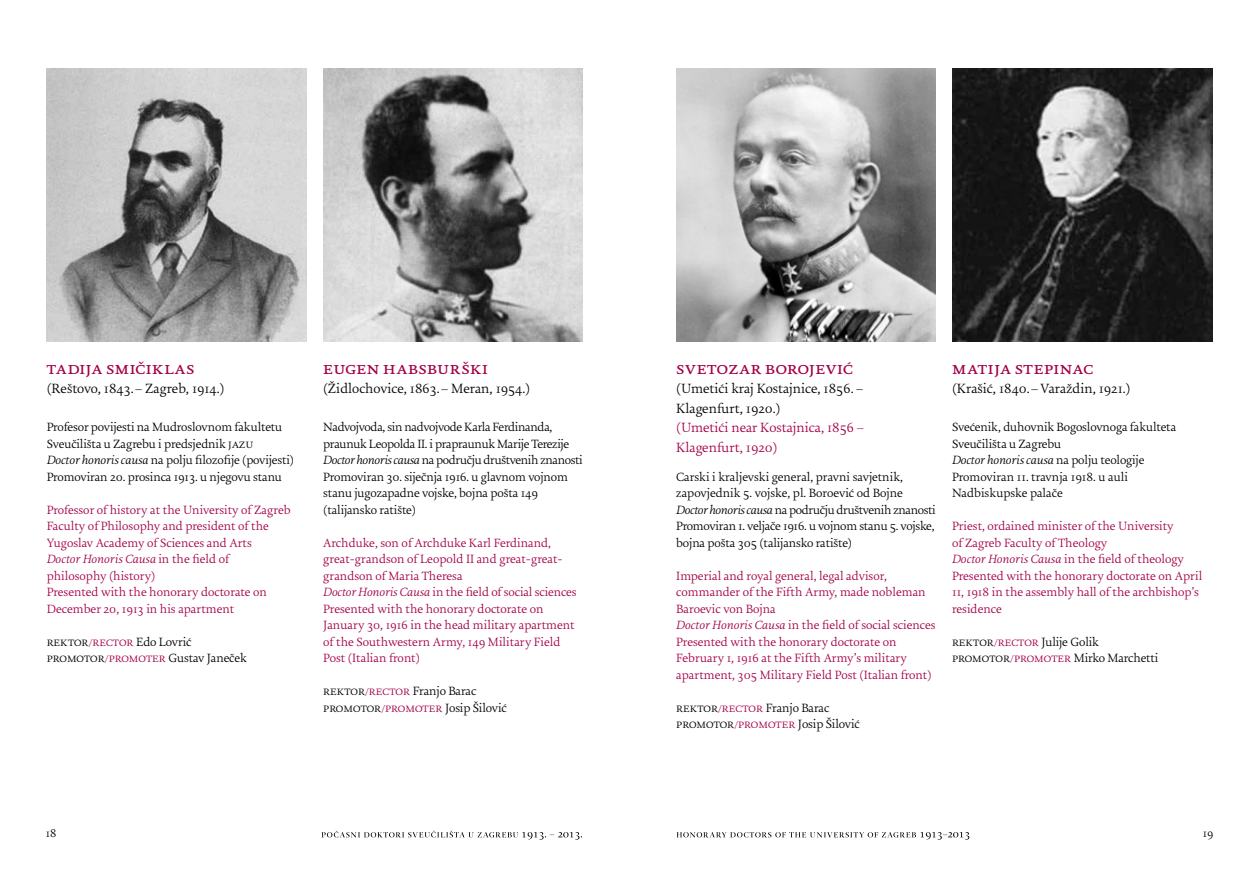
<style>
.page{position:relative;width:1259px;height:893px;background:#fff}
.page>*{position:absolute;margin:0;border:0;box-sizing:border-box;transform-origin:0 0}
.t1{font:500 18px "Uni Zg";letter-spacing:.02em;color:#a30046}
.t2{font:300 14.25px/19.5px "Uni Zg";color:#000}
.t3{font:300 14.25px/19.5px "Uni Zg";color:#a30046}
.t4{font:300 12.75px/16.5px "Uni Zg";letter-spacing:-.01em;color:#000}
.t5{font:300 12.75px/16.5px "Uni Zg";color:#a30046}
.t6{font:300 12px "Uni Zg";color:#000}
.s1{font-style:italic}
.s2{color:#a30046}
</style>
<div class="page">
<svg style="left:321px;top:831px;width:261px;height:9px"></svg>
<svg style="left:676px;top:832px;width:293px;height:8px"></svg>
<img style="left:47px;top:68px;width:259px;height:273px">
<img style="left:676px;top:68px;width:259px;height:273px">
<img style="left:323px;top:68px;width:260px;height:273px">
<img style="left:952px;top:68px;width:260px;height:273px">
<h1 class="t1" style="left:47px;top:358px;width:149px">tadija smičiklas</h1>
<p class="t2" style="left:47px;top:380px;width:179px">(Reštovo, 1843. – Zagreb, 1914.)</p>
<p class="t4" style="left:47px;top:420px;width:249px">Profesor povijesti na Mudroslovnom fakultetu Sveučilišta u Zagrebu i predsjednik jazu<br><span class="s1">Doctor honoris causa</span> na polju filozofije (povijesti)<br>Promoviran 20. prosinca 1913. u njegovu stanu</p>
<p class="t5" style="left:47px;top:502px;width:245px">Professor of history at the University of Zagreb Faculty of Philosophy and president of the Yugoslav Academy of Sciences and Arts<br><span class="s1">Doctor Honoris Causa</span> in the field of philosophy (history)<br>Presented with the honorary doctorate on December 20, 1913 in his apartment</p>
<p class="t4" style="left:47px;top:634px;width:202px">rektor<span class="s2">/rector</span> Edo Lovrić promotor<span class="s2">/promoter</span> Gustav Janeček</p>
<h1 class="t1" style="left:323px;top:358px;width:166px">eugen habsburški</h1>
<p class="t2" style="left:323px;top:380px;width:208px">(Židlochovice, 1863.– Meran, 1954.)</p>
<p class="t4" style="left:323px;top:420px;width:261px">Nadvojvoda, sin nadvojvode Karla Ferdinanda, praunuk Leopolda II. i prapraunuk Marije Terezije <span class="s1">Doctor honoris causa</span> na području društvenih znanosti Promoviran 30. siječnja 1916. u glavnom vojnom stanu jugozapadne vojske, bojna pošta 149 (talijansko ratište)</p>
<p class="t5" style="left:323px;top:535px;width:255px">Archduke, son of Archduke Karl Ferdinand, great-grandson of Leopold II and great-great&shy;grandson of Maria Theresa<br><span class="s1">Doctor Honoris Causa</span> in the field of social sciences Presented with the honorary doctorate on January 30, 1916 in the head military apartment of the Southwestern Army, 149 Military Field Post (Italian front)</p>
<p class="t4" style="left:323px;top:683px;width:185px">rektor<span class="s2">/rector</span> Franjo Barac promotor<span class="s2">/promoter</span> Josip Šilović</p>
<h1 class="t1" style="left:676px;top:358px;width:178px">svetozar borojević</h1>
<p class="t2" style="left:676px;top:380px;width:188px">(Umetići kraj Kostajnice, 1856. –<br>Klagenfurt, 1920.)</p>
<p class="t3" style="left:676px;top:419px;width:189px">(Umetići near Kostajnica, 1856 –<br>Klagenfurt, 1920)</p>
<p class="t4" style="left:676px;top:469px;width:261px">Carski i kraljevski general, pravni savjetnik, zapovjednik 5. vojske, pl. Boroević od Bojne <span class="s1">Doctor honoris causa</span> na području društvenih znanosti Promoviran 1. veljače 1916. u vojnom stanu 5. vojske, bojna pošta 305 (talijansko ratište)</p>
<p class="t5" style="left:676px;top:568px;width:261px">Imperial and royal general, legal advisor, commander of the Fifth Army, made nobleman Baroevic von Bojna<br><span class="s1">Doctor Honoris Causa</span> in the field of social sciences Presented with the honorary doctorate on February 1, 1916 at the Fifth Army’s military apartment, 305 Military Field Post (Italian front)</p>
<p class="t4" style="left:676px;top:700px;width:185px">rektor<span class="s2">/rector</span> Franjo Barac promotor<span class="s2">/promoter</span> Josip Šilović</p>
<h1 class="t1" style="left:952px;top:358px;width:143px">matija stepinac</h1>
<p class="t2" style="left:952px;top:380px;width:180px">(Krašić, 1840.– Varaždin, 1921.)</p>
<p class="t4" style="left:952px;top:420px;width:226px">Svećenik, duhovnik Bogoslovnoga fakulteta<br>Sveučilišta u Zagrebu<br><span class="s1">Doctor honoris causa</span> na polju teologije<br>Promoviran 11. travnja 1918. u auli<br>Nadbiskupske palače</p>
<p class="t5" style="left:952px;top:519px;width:252px">Priest, ordained minister of the University<br>of Zagreb Faculty of Theology<br><span class="s1">Doctor Honoris Causa</span> in the field of theology Presented with the honorary doctorate on April 11, 1918 in the assembly hall of the archbishop’s residence</p>
<p class="t4" style="left:952px;top:634px;width:208px">rektor<span class="s2">/rector</span> Julije Golik promotor<span class="s2">/promoter</span> Mirko Marchetti</p>
<p class="t6" style="left:46px;top:827px;width:12px">18</p>
<p class="t6" style="left:1202px;top:827px;width:12px">19</p>
</div>
